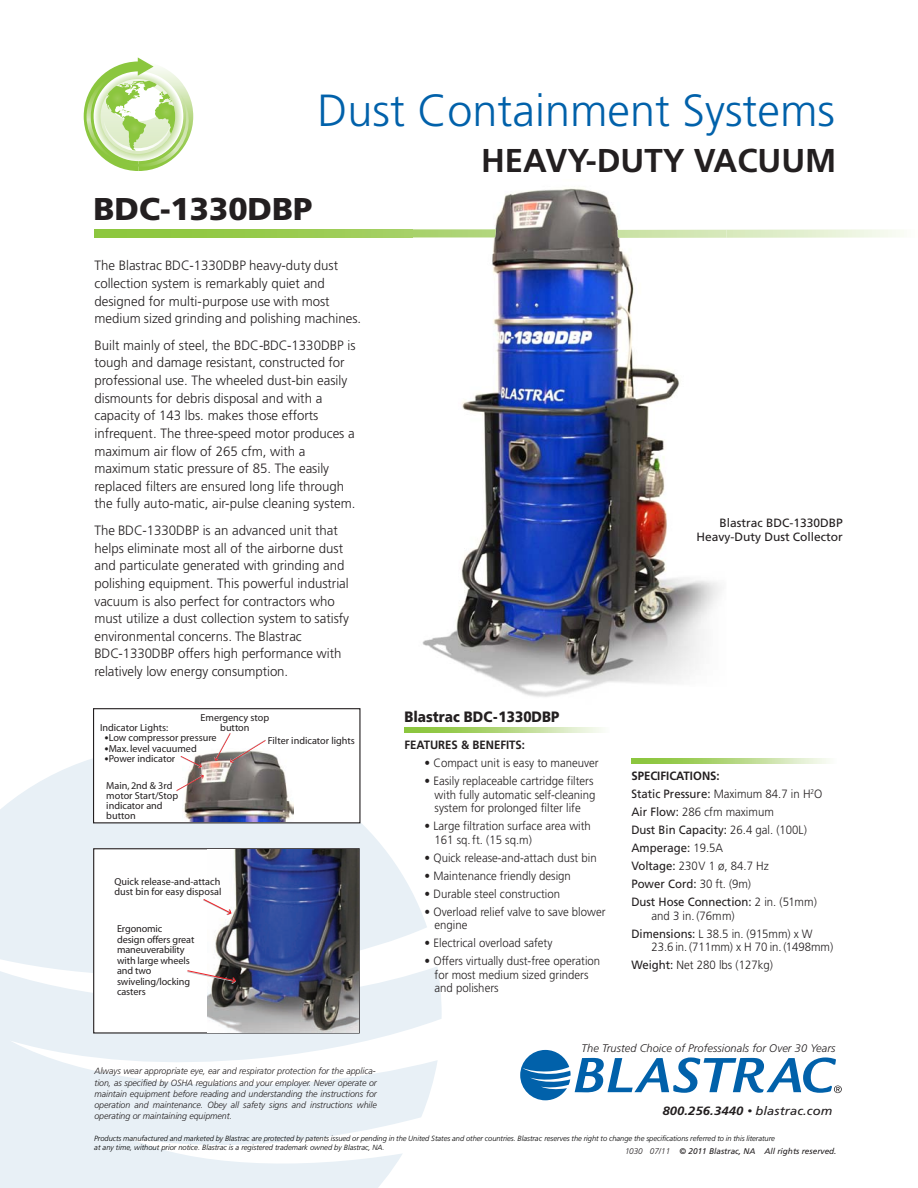
<style>
.page{position:relative;width:918px;height:1188px;background:#fff}
.page>*{position:absolute;margin:0;border:0;box-sizing:border-box;transform-origin:0 0}
.t1{font:300 45px "Frutiger";color:#0161aa}
.t2{font:700 33px "Frutiger";color:#231f20}
.t3{font:900 31.5px "Frutiger";color:#231f20}
.t4{font:900 15px "Frutiger";color:#231f20;scale:.9 1}
.t5{font:300 13.5px/17.7px "Frutiger";color:#231f20}
.t6{font:300 12px/13.5px "Frutiger";color:#231f20;scale:.95 1}
.t7{font:12px/18px "Frutiger";color:#231f20;scale:.95 1}
.t8{font:12px/13.5px "Frutiger";color:#231f20;text-align:right}
.t9{font:italic 700 12px "Frutiger";letter-spacing:.005em;color:#231f20;scale:1.09 1}
.t10{font:700 12px "Frutiger";color:#231f20;scale:.95 1}
.t11{font:italic 300 10.95px "Frutiger";letter-spacing:.005em;color:#231f20}
.t12{font:10.2px/10.5px "Myriad";color:#231f20}
.t13{font:italic 300 9px/11.2px "Frutiger";letter-spacing:-.005em;color:#231f20;text-align:justify}
.t14{font:italic 8.25px "Frutiger";color:#231f20}
.t15{font:italic 300 7.5px/9px "Frutiger";letter-spacing:-.005em;color:#000}
.s1{font-family:"Frutiger";font-weight:300;font-size:9px}
.s2{font-weight:700}
.s3{font-weight:300}
.s4{font-weight:400}
.s5{font-weight:300;font-size:9px}
</style>
<div class="page">
<svg style="left:0;top:758px;width:442px;height:430px;fill:#e8f0f6"></svg>
<img style="left:413px;top:188px;width:313px;height:509px">
<svg style="left:94px;top:229px;width:319px;height:8px;background:#97ca4d"></svg>
<img style="left:413px;top:229px;width:83px;height:8px">
<svg style="left:726px;top:229px;width:178px;height:9px;background:#e8f2d9"></svg>
<img style="left:617px;top:230px;width:109px;height:8px">
<svg style="left:405px;top:728px;width:198px;height:5px"></svg>
<svg style="left:631px;top:759px;width:199px;height:5px"></svg>
<div style="left:94px;top:849px;width:265px;height:184px;background:#fff"></div>
<div style="left:93px;top:848px;width:267px;height:186px;border:1px solid #231f20"></div>
<img style="left:207px;top:850px;width:151px;height:183px">
<svg style="left:203px;top:899px;width:29px;height:16px"></svg>
<svg style="left:187px;top:970px;width:49px;height:14px"></svg>
<svg style="left:84px;top:57px;width:109px;height:114px"></svg>
<div style="left:94px;top:709px;width:266px;height:114px;background:#fff"></div>
<div style="left:93px;top:708px;width:268px;height:115px;border:1px solid #231f20"></div>
<img style="left:182px;top:753px;width:111px;height:69px">
<svg style="left:176px;top:774px;width:28px;height:17px"></svg>
<svg style="left:180px;top:756px;width:22px;height:12px"></svg>
<svg style="left:214px;top:733px;width:52px;height:30px"></svg>
<svg style="left:520px;top:1050px;width:322px;height:50px"></svg>
<h1 class="t1" style="left:318px;top:85px;width:519px">Dust Containment Systems</h1>
<h2 class="t2" style="left:481px;top:141px;width:357px">HEAVY-DUTY VACUUM</h2>
<h3 class="t3" style="left:94px;top:190px;width:220px">BDC-1330DBP</h3>
<p class="t5" style="left:94px;top:257px;width:268px">The Blastrac BDC-1330DBP heavy-duty dust collection system is remarkably quiet and designed for multi-purpose use with most medium sized grinding and polishing machines.</p>
<p class="t5" style="left:94px;top:336px;width:263px">Built mainly of steel, the BDC-BDC-1330DBP is tough and damage resistant, constructed for professional use. The wheeled dust-bin easily dismounts for debris disposal and with a capacity of 143 lbs. makes those efforts infrequent. The three-speed motor produces a maximum air flow of 265 cfm, with a maximum static pressure of 85. The easily replaced filters are ensured long life through the fully auto-matic, air-pulse cleaning system.</p>
<p class="t5" style="left:94px;top:522px;width:256px">The BDC-1330DBP is an advanced unit that helps eliminate most all of the airborne dust and particulate generated with grinding and polishing equipment. This powerful industrial vacuum is also perfect for contractors who must utilize a dust collection system to satisfy environmental concerns. The Blastrac BDC-1330DBP offers high performance with relatively low energy consumption.</p>
<p class="t12" style="left:200px;top:713px;width:70px">Emergency stop</p>
<p class="t12" style="left:100px;top:722px;width:70px">Indicator Lights:</p>
<p class="t12" style="left:220px;top:723px;width:31px">button</p>
<p class="t12" style="left:104px;top:733px;width:114px"><span class="s1">•</span>Low compressor pressure</p>
<p class="t12" style="left:104px;top:743px;width:94px"><span class="s1">•</span>Max. level vacuumed</p>
<p class="t12" style="left:104px;top:754px;width:72px"><span class="s1">•</span>Power indicator</p>
<p class="t12" style="left:268px;top:735px;width:88px">Filter indicator lights</p>
<p class="t12" style="left:106px;top:781px;width:73px">Main, 2nd &amp; 3rd motor Start/Stop indicator and button</p>
<p class="t12" style="left:115px;top:877px;width:108px">Quick release-and-attach dust bin for easy disposal</p>
<p class="t12" style="left:117px;top:924px;width:79px">Ergonomic<br>design offers great maneuverability with large wheels and two swiveling/locking casters</p>
<p class="t13" style="left:94px;top:1066px;width:284px">Always wear appropriate eye, ear and respirator protection for the applica&shy;tion, as specified by OSHA regulations and your employer. Never operate or maintain equipment before reading and understanding the instructions for operation and maintenance. Obey all safety signs and instructions while operating or maintaining equipment.</p>
<p class="t8" style="left:697px;top:516px;width:148px">Blastrac BDC-1330DBP<br>Heavy-Duty Dust Collector</p>
<p class="t4" style="left:404px;top:708px;width:174px">Blastrac BDC-1330DBP</p>
<p class="t10" style="left:404px;top:738px;width:129px">FEATURES &amp; BENEFITS:</p>
<p class="t6" style="left:425px;top:756px;width:185px">• Compact unit is easy to maneuver</p>
<p class="t6" style="left:435px;top:774px;width:171px;text-indent:-10px">• Easily replaceable cartridge filters with fully automatic self-cleaning system for prolonged filter life</p>
<p class="t6" style="left:435px;top:819px;width:166px;text-indent:-10px">• Large filtration surface area with<br>161 sq.ft. (15 sq.m)</p>
<p class="t6" style="left:425px;top:851px;width:183px">• Quick release-and-attach dust bin</p>
<p class="t6" style="left:425px;top:869px;width:156px">• Maintenance friendly design</p>
<p class="t6" style="left:425px;top:887px;width:144px">• Durable steel construction</p>
<p class="t6" style="left:435px;top:905px;width:181px;text-indent:-10px">• Overload relief valve to save blower engine</p>
<p class="t6" style="left:425px;top:936px;width:136px">• Electrical overload safety</p>
<p class="t6" style="left:435px;top:954px;width:176px;text-indent:-10px">• Offers virtually dust-free operation for most medium sized grinders and polishers</p>
<p class="t7" style="left:631px;top:767px;width:203px"><span class="s2">SPECIFICATIONS:<br></span>Static Pressure: <span class="s3">Maximum 84.7 in H</span><sup>2</sup><span class="s3">O<br></span>Air Flow: <span class="s3">286 cfm maximum<br></span>Dust Bin Capacity: <span class="s3">26.4 gal. (100L)<br></span>Amperage: <span class="s3">19.5A<br></span>Voltage: <span class="s3">230V 1 ø, 84.7 Hz<br></span>Power Cord: <span class="s3">30 ft. (9m)<br></span>Dust Hose Connection: <span class="s3">2 in. (51mm)</span></p>
<p class="t6" style="left:631px;top:907px;width:192px;line-height:18px;text-indent:20px">and 3 in. (76mm)<br><span class="s4">Dimensions:</span> L 38.5 in. (915mm) x W</p>
<p class="t6" style="left:631px;top:938px;width:214px;line-height:18px;text-indent:20px">23.6 in. (711mm) x H 70 in. (1498mm)<br><span class="s4">Weight:</span> Net 280 lbs (127kg)</p>
<p class="t11" style="left:582px;top:1042px;width:255px">The Trusted Choice of Professionals for Over 30 Years</p>
<p class="t9" style="left:663px;top:1104px;width:157px">800.256.3440 <span class="s5">•</span> <span class="s4">blastrac.com</span></p>
<p class="t15" style="left:94px;top:1134px;width:682px">Products manufactured and marketed by Blastrac are protected by patents issued or pending in the United States and other countries. Blastrac reserves the right to change the specifications referred to in this literature at any time, without prior notice. Blastrac is a registered trademark owned by Blastrac, NA.</p>
<p class="t14" style="left:625px;top:1146px;width:213px"><span class="s3">1030 07/11</span> © 2011 Blastrac, NA All rights reserved.</p>
</div>
